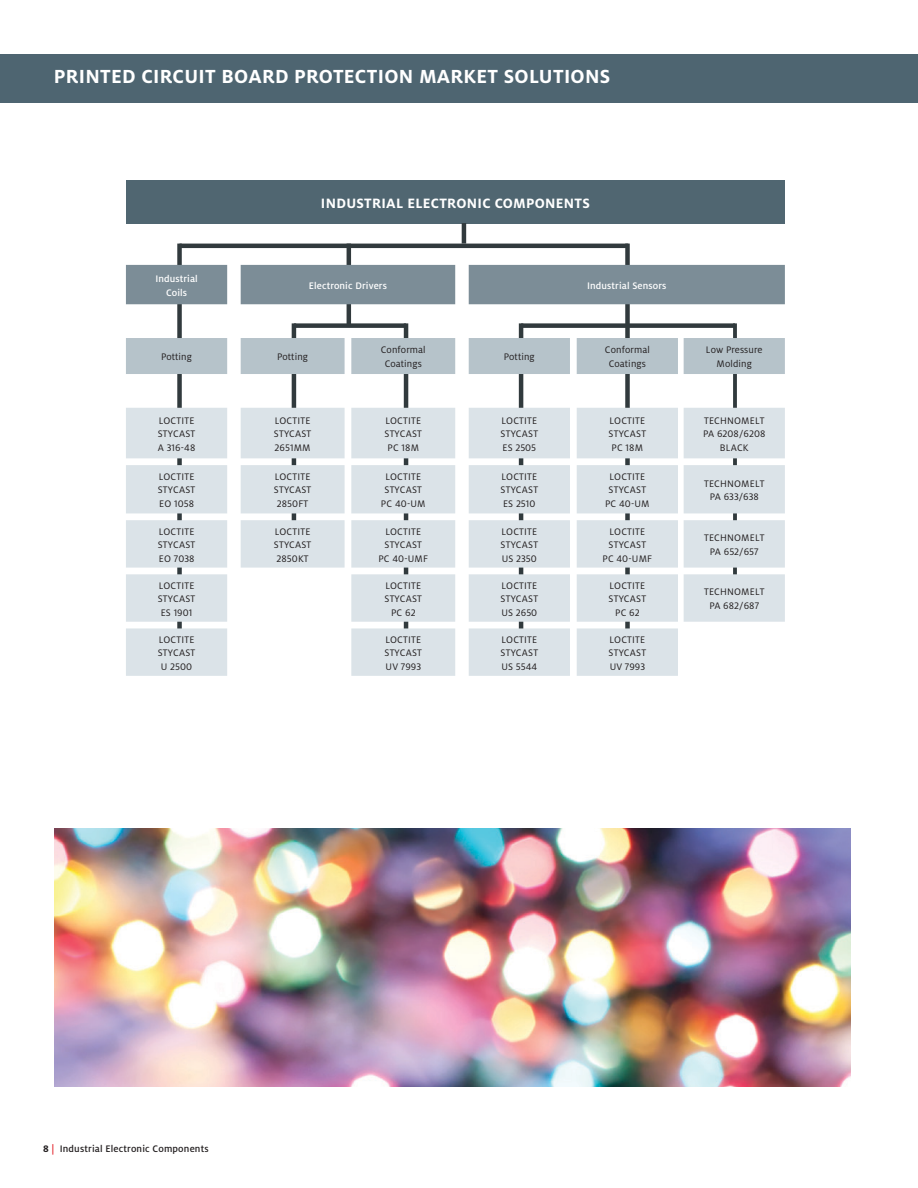
<style>
.page{position:relative;width:918px;height:1188px;background:#fff}
.page>*{position:absolute;margin:0;border:0;box-sizing:border-box;transform-origin:0 0}
.Grey_Subheader{font:700 21px "Henkel Milo";letter-spacing:.015em;color:#fff}
.Table_Header{font:700 15px "Henkel Milo";letter-spacing:.02em;color:#fff}
.TableBody{font:10.5px/13.5px "Henkel Milo";letter-spacing:.02em;color:#231f20;text-align:center}
.TableBody-2{font:500 10.5px "Henkel Milo";letter-spacing:.01em;color:#fff}
.t1{font:500 10.5px "Henkel Milo";letter-spacing:.015em;color:#231f20}
.s1{font-weight:700}
.s2{color:#e31e26}
</style>
<div class="page">
<hr style="left:292px;top:323px;width:4px;height:230px;background:#313a3d">
<svg style="left:733px;top:323px;width:4px;height:85px"></svg>
<div style="left:625px;top:244px;width:5px;height:417px;background:#313a3d"></div>
<div style="left:177px;top:244px;width:5px;height:411px;background:#313a3d"></div>
<hr style="left:347px;top:244px;width:4px;height:82px;background:#313a3d">
<hr style="left:404px;top:323px;width:4px;height:325px;background:#313a3d">
<hr style="left:519px;top:323px;width:4px;height:331px;background:#313a3d">
<div style="left:126px;top:180px;width:659px;height:44px;background:#506671"></div>
<div style="left:126px;top:265px;width:659px;height:39px;background:#7c8d97"></div>
<svg style="left:126px;top:338px;width:659px;height:36px;background:#bbc7cd"></svg>
<svg style="left:126px;top:408px;width:659px;height:268px;fill:#dbe3e8"></svg>
<hr style="left:462px;top:223px;width:4px;height:21px;background:#313a3d">
<hr style="left:180px;top:244px;width:448px;height:4px;background:#313a3d">
<div style="left:521px;top:323px;width:214px;height:5px;background:#313a3d"></div>
<div style="left:294px;top:323px;width:112px;height:5px;background:#313a3d"></div>
<img style="left:54px;top:828px;width:796px;height:258px">
<div style="left:0;top:54px;width:918px;height:49px;background:#4e6571"></div>
<p class="Grey_Subheader" style="left:54px;top:64px;width:558px">PRINTED CIRCUIT BOARD PROTECTION MARKET SOLUTIONS</p>
<p class="TableBody-2" style="left:155px;top:273px;width:44px">Industrial</p>
<p class="TableBody-2" style="left:166px;top:286px;width:23px">Coils</p>
<p class="Table_Header" style="left:321px;top:195px;width:270px">INDUSTRIAL ELECTRONIC COMPONENTS</p>
<p class="TableBody-2" style="left:309px;top:280px;width:80px">Electronic Drivers</p>
<p class="TableBody-2" style="left:587px;top:280px;width:81px">Industrial Sensors</p>
<p class="TableBody" style="left:161px;top:350px;width:32px">Potting</p>
<p class="TableBody" style="left:277px;top:350px;width:32px">Potting</p>
<p class="TableBody" style="left:381px;top:343px;width:46px">Conformal</p>
<p class="TableBody" style="left:385px;top:357px;width:39px">Coatings</p>
<p class="TableBody" style="left:504px;top:350px;width:32px">Potting</p>
<p class="TableBody" style="left:605px;top:343px;width:46px">Conformal</p>
<p class="TableBody" style="left:609px;top:357px;width:39px">Coatings</p>
<p class="TableBody" style="left:159px;top:414px;width:37px">LOCTITE</p>
<p class="TableBody" style="left:158px;top:427px;width:39px;text-align:left">STYCAST<br>A 316-48</p>
<p class="TableBody" style="left:275px;top:414px;width:37px">LOCTITE</p>
<p class="TableBody" style="left:274px;top:427px;width:39px;text-align:left">STYCAST<br>2651MM</p>
<p class="TableBody" style="left:385px;top:414px;width:37px">LOCTITE</p>
<p class="TableBody" style="left:385px;top:427px;width:39px;text-align:left">STYCAST<br>PC 18M</p>
<p class="TableBody" style="left:502px;top:414px;width:37px">LOCTITE</p>
<p class="TableBody" style="left:501px;top:427px;width:39px">STYCAST</p>
<p class="TableBody" style="left:503px;top:441px;width:35px">ES 2505</p>
<p class="TableBody" style="left:610px;top:414px;width:37px">LOCTITE</p>
<p class="TableBody" style="left:609px;top:427px;width:39px;text-align:left">STYCAST<br>PC 18M</p>
<p class="TableBody" style="left:159px;top:470px;width:37px">LOCTITE</p>
<p class="TableBody" style="left:158px;top:484px;width:39px">STYCAST</p>
<p class="TableBody" style="left:159px;top:497px;width:36px">EO 1058</p>
<p class="TableBody" style="left:275px;top:470px;width:37px">LOCTITE</p>
<p class="TableBody" style="left:274px;top:484px;width:39px;text-align:left">STYCAST<br>2850FT</p>
<p class="TableBody" style="left:385px;top:470px;width:37px">LOCTITE</p>
<p class="TableBody" style="left:381px;top:484px;width:46px">STYCAST<br>PC 40-UM</p>
<p class="TableBody" style="left:502px;top:470px;width:37px">LOCTITE</p>
<p class="TableBody" style="left:501px;top:484px;width:39px">STYCAST</p>
<p class="TableBody" style="left:503px;top:497px;width:34px">ES 2510</p>
<p class="TableBody" style="left:610px;top:470px;width:37px">LOCTITE</p>
<p class="TableBody" style="left:605px;top:484px;width:46px">STYCAST<br>PC 40-UM</p>
<p class="TableBody" style="left:159px;top:525px;width:37px">LOCTITE</p>
<p class="TableBody" style="left:158px;top:538px;width:39px">STYCAST</p>
<p class="TableBody" style="left:159px;top:552px;width:37px">EO 7038</p>
<p class="TableBody" style="left:275px;top:525px;width:37px">LOCTITE</p>
<p class="TableBody" style="left:274px;top:538px;width:39px;text-align:left">STYCAST<br>2850KT</p>
<p class="TableBody" style="left:385px;top:525px;width:37px">LOCTITE</p>
<p class="TableBody" style="left:378px;top:538px;width:51px">STYCAST<br>PC 40-UMF</p>
<p class="TableBody" style="left:502px;top:525px;width:37px">LOCTITE</p>
<p class="TableBody" style="left:501px;top:538px;width:39px">STYCAST</p>
<p class="TableBody" style="left:502px;top:552px;width:37px">US 2350</p>
<p class="TableBody" style="left:610px;top:525px;width:37px">LOCTITE</p>
<p class="TableBody" style="left:602px;top:538px;width:51px">STYCAST<br>PC 40-UMF</p>
<p class="TableBody" style="left:159px;top:579px;width:37px">LOCTITE</p>
<p class="TableBody" style="left:158px;top:592px;width:39px">STYCAST</p>
<p class="TableBody" style="left:161px;top:606px;width:33px">ES 1901</p>
<p class="TableBody" style="left:385px;top:579px;width:37px">LOCTITE</p>
<p class="TableBody" style="left:385px;top:592px;width:39px">STYCAST<br>PC 62</p>
<p class="TableBody" style="left:502px;top:579px;width:37px">LOCTITE</p>
<p class="TableBody" style="left:501px;top:592px;width:39px">STYCAST</p>
<p class="TableBody" style="left:501px;top:606px;width:37px">US 2650</p>
<p class="TableBody" style="left:610px;top:579px;width:37px">LOCTITE</p>
<p class="TableBody" style="left:609px;top:592px;width:39px">STYCAST</p>
<p class="TableBody" style="left:615px;top:606px;width:26px">PC 62</p>
<p class="TableBody" style="left:159px;top:633px;width:37px">LOCTITE</p>
<p class="TableBody" style="left:158px;top:646px;width:39px">STYCAST</p>
<p class="TableBody" style="left:161px;top:660px;width:33px">U 2500</p>
<p class="TableBody" style="left:385px;top:633px;width:37px">LOCTITE</p>
<p class="TableBody" style="left:385px;top:646px;width:39px;text-align:left">STYCAST<br>UV 7993</p>
<p class="TableBody" style="left:502px;top:633px;width:37px">LOCTITE</p>
<p class="TableBody" style="left:501px;top:646px;width:39px">STYCAST</p>
<p class="TableBody" style="left:501px;top:660px;width:37px">US 5544</p>
<p class="TableBody" style="left:610px;top:633px;width:37px">LOCTITE</p>
<p class="TableBody" style="left:609px;top:646px;width:39px">STYCAST</p>
<p class="TableBody" style="left:610px;top:660px;width:37px">UV 7993</p>
<p class="TableBody" style="left:706px;top:343px;width:58px">Low Pressure<br>Molding</p>
<p class="TableBody" style="left:704px;top:414px;width:62px">TECHNOMELT</p>
<p class="TableBody" style="left:703px;top:427px;width:64px">PA 6208/6208<br>BLACK</p>
<p class="TableBody" style="left:704px;top:477px;width:62px">TECHNOMELT</p>
<p class="TableBody" style="left:710px;top:490px;width:51px">PA 633/638</p>
<p class="TableBody" style="left:704px;top:531px;width:62px">TECHNOMELT</p>
<p class="TableBody" style="left:710px;top:545px;width:50px">PA 652/657</p>
<p class="TableBody" style="left:704px;top:585px;width:62px">TECHNOMELT</p>
<p class="TableBody" style="left:709px;top:599px;width:51px">PA 682/687</p>
<p class="t1" style="left:43px;top:1143px;width:167px"><span class="s1">8</span> <span class="s2">|</span> Industrial Electronic Components</p>
</div>
